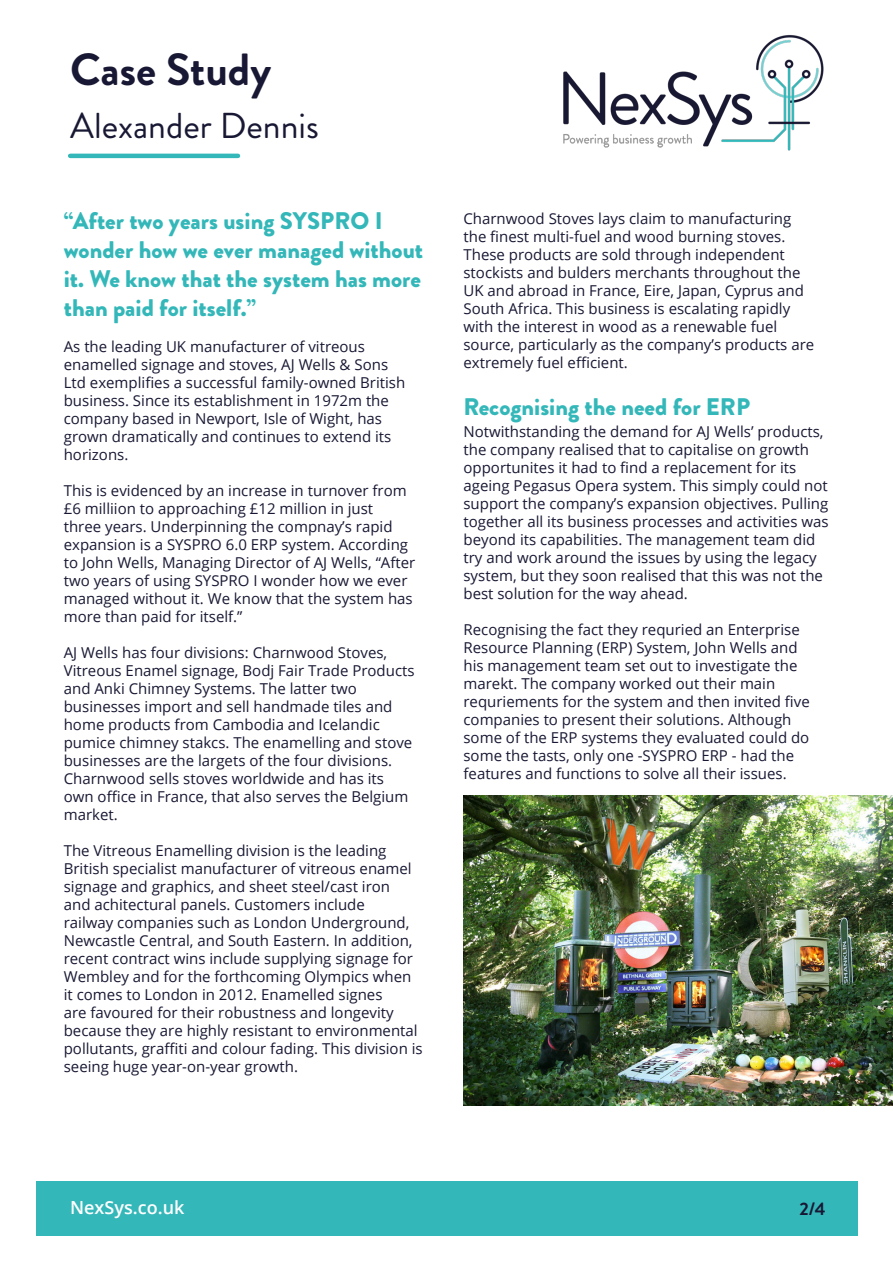
<style>
.page{position:relative;width:893px;height:1263px;background:#fff}
.page>*{position:absolute;margin:0;border:0;box-sizing:border-box;transform-origin:0 0}
.t1{font:700 45px "Brandon Grotesque";color:#181834}
.t2{font:36px "Brandon Grotesque";color:#181834}
.t3{font:900 24px/28.8px "Brandon Grotesque";color:#34b7b9}
.t4{font:600 18px "Open Sans";color:#fff}
.t5{font:700 18px "Brandon Grotesque";color:#181834}
.t6{font:15px/18px "Open Sans";color:#181834}
</style>
<div class="page">
<hr style="left:70px;top:154px;width:168px;height:4px;background:#34b7b9">
<div style="left:36px;top:1181px;width:822px;height:54px;background:#34b7b9"></div>
<img style="left:463px;top:795px;width:430px;height:311px">
<img style="left:563px;top:34px;width:261px;height:117px">
<p class="t1" style="left:70px;top:38px;width:203px">Case Study</p>
<p class="t2" style="left:70px;top:101px;width:250px">Alexander Dennis</p>
<p class="t3" style="left:64px;top:207px;width:361px">“After two years using SYSPRO I wonder how we ever managed without it. We know that the system has more than paid for itself.”</p>
<p class="t6" style="left:64px;top:337px;width:343px">As the leading UK manufacturer of vitreous enamelled signage and stoves, AJ Wells &amp; Sons Ltd exemplifies a successful family-owned British business. Since its establishment in 1972m the company based in Newport, Isle of Wight, has grown dramatically and continues to extend its horizons.</p>
<p class="t6" style="left:64px;top:481px;width:353px">This is evidenced by an increase in turnover from £6 milliion to approaching £12 million in just<br>three years. Underpinning the compnay’s rapid expansion is a SYSPRO 6.0 ERP system. According to John Wells, Managing Director of AJ Wells, “After two years of using SYSPRO I wonder how we ever managed without it. We know that the system has more than paid for itself.”</p>
<p class="t6" style="left:64px;top:643px;width:352px">AJ Wells has four divisions: Charnwood Stoves, Vitreous Enamel signage, Bodj Fair Trade Products and Anki Chimney Systems. The latter two businesses import and sell handmade tiles and home products from Cambodia and Icelandic pumice chimney stakcs. The enamelling and stove businesses are the largets of the four divisions.<br>Charnwood sells stoves worldwide and has its own office in France, that also serves the Belgium market.</p>
<p class="t6" style="left:64px;top:841px;width:360px">The Vitreous Enamelling division is the leading British specialist manufacturer of vitreous enamel signage and graphics, and sheet steel/cast iron<br>and achitectural panels. Customers include<br>railway companies such as London Underground, Newcastle Central, and South Eastern. In addition, recent contract wins include supplying signage for Wembley and for the forthcoming Olympics when it comes to London in 2012. Enamelled signes<br>are favoured for their robustness and longevity because they are highly resistant to environmental pollutants, graffiti and colour fading. This division is seeing huge year-on-year growth.</p>
<p class="t6" style="left:463px;top:209px;width:352px">Charnwood Stoves lays claim to manufacturing the finest multi-fuel and wood burning stoves.<br>These products are sold through independent stockists and bulders merchants throughout the UK and abroad in France, Eire, Japan, Cyprus and South Africa. This business is escalating rapidly with the interest in wood as a renewable fuel source, particularly as the company’s products are extremely fuel efficient.</p>
<p class="t3" style="left:463px;top:393px;width:288px">Recognising the need for ERP</p>
<p class="t6" style="left:463px;top:423px;width:367px">Notwithstanding the demand for AJ Wells’ products, the company realised that to capitalise on growth opportunites it had to find a replacement for its ageing Pegasus Opera system. This simply could not support the company’s expansion objectives. Pulling together all its business processes and activities was beyond its capabilities. The management team did try and work around the issues by using the legacy system, but they soon realised that this was not the best solution for the way ahead.</p>
<p class="t6" style="left:463px;top:621px;width:348px">Recognising the fact they requried an Enterprise Resource Planning (ERP) System, John Wells and his management team set out to investigate the marekt. The company worked out their main requriements for the system and then invited five companies to present their solutions. Although some of the ERP systems they evaluated could do some the tasts, only one -SYSPRO ERP - had the features and functions to solve all their issues.</p>
<p class="t4" style="left:70px;top:1195px;width:116px">NexSys.co.uk</p>
<p class="t5" style="left:799px;top:1196px;width:28px">2/4</p>
</div>
